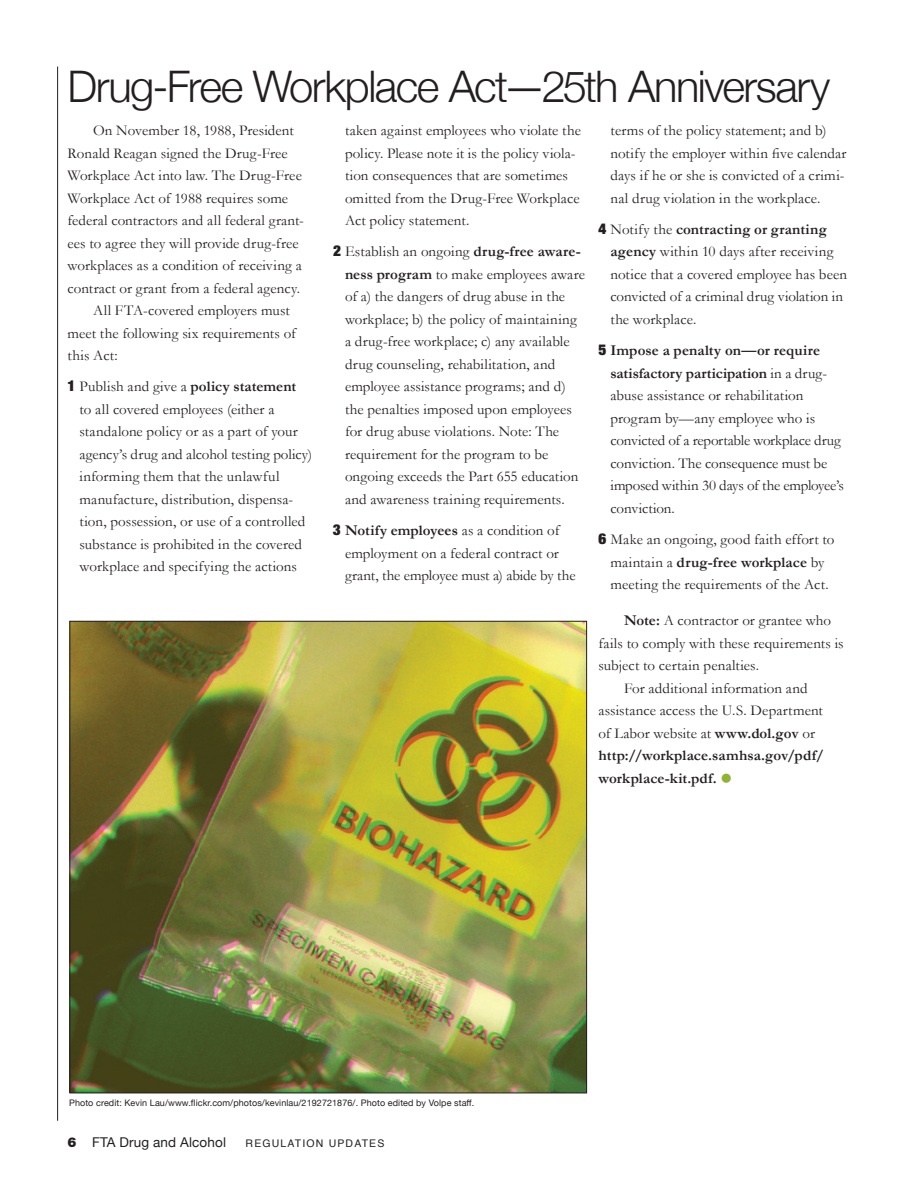
<style>
.page{position:relative;width:918px;height:1188px;background:#fff}
.page>*{position:absolute;margin:0;border:0;box-sizing:border-box;transform-origin:0 0}
.t1{font:300 43.5px "Helvetica Neue";letter-spacing:-.035em;color:#231f20}
.t2{font:15px/22.5px "Garamond";letter-spacing:.005em;color:#231f20}
.t3{font:700 15px/22.5px "Garamond";letter-spacing:.01em;color:#231f20}
.t4{font:13.5px "Helvetica Neue";letter-spacing:.01em;color:#231f20}
.t5{font:10.5px "Helvetica";letter-spacing:.11em;color:#231f20}
.t6{font:9px "Helvetica Neue";letter-spacing:.01em;color:#231f20}
.s1{font-family:"Helvetica Neue LT Std";font-weight:900;font-stretch:condensed}
.s2{font-weight:700}
.s3{font-weight:400}
.s4{color:#8eb432}
.s5{font-family:"Helvetica Neue LT Std";font-weight:900}
</style>
<div class="page">
<hr style="left:57px;top:67px;width:1px;height:1054px;background:#231f20">
<img style="left:71px;top:623px;width:514px;height:468px">
<h1 class="t1" style="left:68px;top:52px;width:764px">Drug-Free Workplace Act—25th Anniversary</h1>
<p class="t2" style="left:68px;top:119px;width:236px;text-indent:26px">On November 18, 1988, President Ronald Reagan signed the Drug-Free Workplace Act into law. The Drug-Free Workplace Act of 1988 requires some</p>
<p class="t2" style="left:68px;top:209px;width:237px">federal contractors and all federal grant&shy;ees to agree they will provide drug-free workplaces as a condition of receiving a contract or grant from a federal agency.</p>
<p class="t2" style="left:93px;top:299px;width:198px">All FTA-covered employers must</p>
<p class="t2" style="left:68px;top:321px;width:230px">meet the following six requirements of this Act:</p>
<p class="t2" style="left:80px;top:375px;width:220px;text-indent:-12px"><span class="s1">1</span> Publish and give a <span class="s2">policy statement </span>to all covered employees (either a standalone policy or as a part of your</p>
<p class="t2" style="left:80px;top:443px;width:234px">agency’s drug and alcohol testing policy)</p>
<p class="t2" style="left:80px;top:465px;width:227px">informing them that the unlawful manufacture, distribution, dispensa&shy;tion, possession, or use of a controlled substance is prohibited in the covered workplace and specifying the actions</p>
<p class="t2" style="left:610px;top:119px;width:218px">terms of the policy statement; and b)</p>
<p class="t2" style="left:610px;top:141px;width:238px">notify the employer within five calendar</p>
<p class="t2" style="left:610px;top:164px;width:235px">days if he or she is convicted of a crimi&shy;nal drug violation in the workplace.</p>
<h5 class="t2" style="left:610px;top:218px;width:224px;text-indent:-12px"><span class="s1">4</span> Notify the <span class="s2">contracting or granting agency</span> within 10 days after receiving</h5>
<p class="t2" style="left:610px;top:263px;width:238px">notice that a covered employee has been convicted of a criminal drug violation in the workplace.</p>
<p class="t2" style="left:610px;top:339px;width:232px;text-indent:-12px"><span class="s1">5</span> <span class="s2">Impose a penalty on—or require satisfactory participation</span> in a drug&shy;abuse assistance or rehabilitation program by—any employee who is convicted of a reportable workplace drug</p>
<p class="t2" style="left:610px;top:452px;width:235px">conviction. The consequence must be imposed within 30 days of the employee’s</p>
<p class="t2" style="left:610px;top:497px;width:66px">conviction.</p>
<p class="t2" style="left:598px;top:528px;width:238px;text-align:center"><span class="s1">6</span> Make an ongoing, good faith effort to maintain a <span class="s2">drug-free workplace</span> by meeting the requirements of the Act.</p>
<p class="t2" style="left:598px;top:609px;width:247px;text-indent:26px"><span class="s2">Note:</span> A contractor or grantee who fails to comply with these requirements is subject to certain penalties.</p>
<p class="t2" style="left:624px;top:677px;width:185px">For additional information and</p>
<p class="t2" style="left:598px;top:699px;width:226px">assistance access the U.S. Department</p>
<h5 class="t3" style="left:598px;top:722px;width:227px"><span class="s3">of Labor website at</span> www.dol.gov <span class="s3">or </span>http://workplace.samhsa.gov/pdf/ workplace-kit.pdf. <span class="s4">●</span></h5>
<p class="t2" style="left:345px;top:119px;width:237px">taken against employees who violate the policy. Please note it is the policy viola&shy;tion consequences that are sometimes omitted from the Drug-Free Workplace Act policy statement.</p>
<p class="t2" style="left:345px;top:240px;width:242px;text-indent:-12px"><span class="s1">2</span> Establish an ongoing <span class="s2">drug-free aware&shy;ness program</span> to make employees aware of a) the dangers of drug abuse in the workplace; b) the policy of maintaining a drug-free workplace; c) any available drug counseling, rehabilitation, and employee assistance programs; and d) the penalties imposed upon employees for drug abuse violations. Note: The requirement for the program to be ongoing exceeds the Part 655 education and awareness training requirements.</p>
<p class="t2" style="left:345px;top:519px;width:232px;text-indent:-12px"><span class="s1">3</span> <span class="s2">Notify employees</span> as a condition of employment on a federal contract or grant, the employee must a) abide by the</p>
<p class="t6" style="left:69px;top:1095px;width:407px">Photo credit: Kevin Lau/www.flickr.com/photos/kevinlau/2192721876/. Photo edited by Volpe staff.</p>
<p class="t4" style="left:68px;top:1131px;width:160px"><span class="s5">6</span> FTA Drug and Alcohol</p>
<p class="t5" style="left:246px;top:1135px;width:140px">REGULATION UPDATES</p>
</div>
